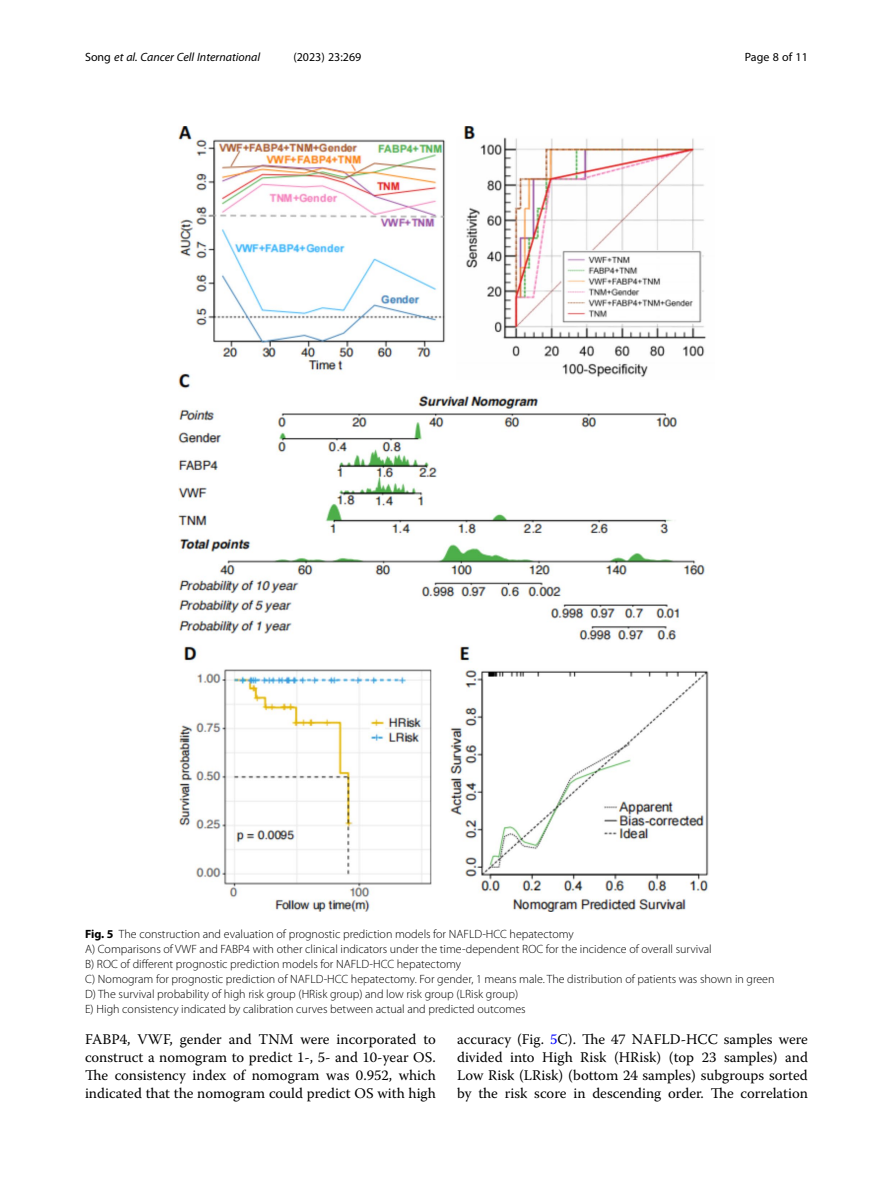
<style>
.page{position:relative;width:893px;height:1191px;background:#fff}
.page>*{position:absolute;margin:0;border:0;box-sizing:border-box;transform-origin:0 0}
.Body_Text{font:14.7px/18px "Warnock Pro";color:#000;text-align:justify}
.Figure_Caption{font:300 12px "Myriad Pro";color:#000}
.t1{font:italic 12px "Myriad Pro";color:#000}
.t2{font:12px "Myriad Pro";color:#000}
.s1{font-style:normal}
.s2{font-weight:700}
.s3{color:#00f}
</style>
<div class="page">
<img style="left:178px;top:126px;width:531px;height:785px">
<p class="t1" style="left:85px;top:50px;width:177px"><span class="s1">Song</span> et al. Cancer Cell International</p>
<p class="t2" style="left:293px;top:50px;width:70px">(2023) 23:269</p>
<p class="t2" style="left:745px;top:50px;width:65px">Page 8 of 11</p>
<p class="Figure_Caption" style="left:85px;top:927px;width:490px"><span class="s2">Fig. 5</span> The construction and evaluation of prognostic prediction models for NAFLD-HCC hepatectomy</p>
<p class="Figure_Caption" style="left:85px;top:942px;width:628px">A) Comparisons of VWF and FABP4 with other clinical indicators under the time-dependent ROC for the incidence of overall survival</p>
<p class="Figure_Caption" style="left:85px;top:957px;width:378px">B) ROC of different prognostic prediction models for NAFLD-HCC hepatectomy</p>
<p class="Figure_Caption" style="left:85px;top:972px;width:691px">C) Nomogram for prognostic prediction of NAFLD-HCC hepatectomy. For gender, 1 means male. The distribution of patients was shown in green</p>
<p class="Figure_Caption" style="left:85px;top:987px;width:435px">D) The survival probability of high risk group (HRisk group) and low risk group (LRisk group)</p>
<p class="Figure_Caption" style="left:85px;top:1002px;width:442px">E) High consistency indicated by calibration curves between actual and predicted outcomes</p>
<p class="Body_Text" style="left:85px;top:1030px;width:352px">FABP4, VWF, gender and TNM were incorporated to construct a nomogram to predict 1-, 5- and 10-year OS.<br>The consistency index of nomogram was 0.952, which indicated that the nomogram could predict OS with high</p>
<p class="Body_Text" style="left:457px;top:1030px;width:352px">accuracy (Fig. <span class="s3">5</span>C). The 47 NAFLD-HCC samples were divided into High Risk (HRisk) (top 23 samples) and Low Risk (LRisk) (bottom 24 samples) subgroups sorted by the risk score in descending order. The correlation</p>
</div>
